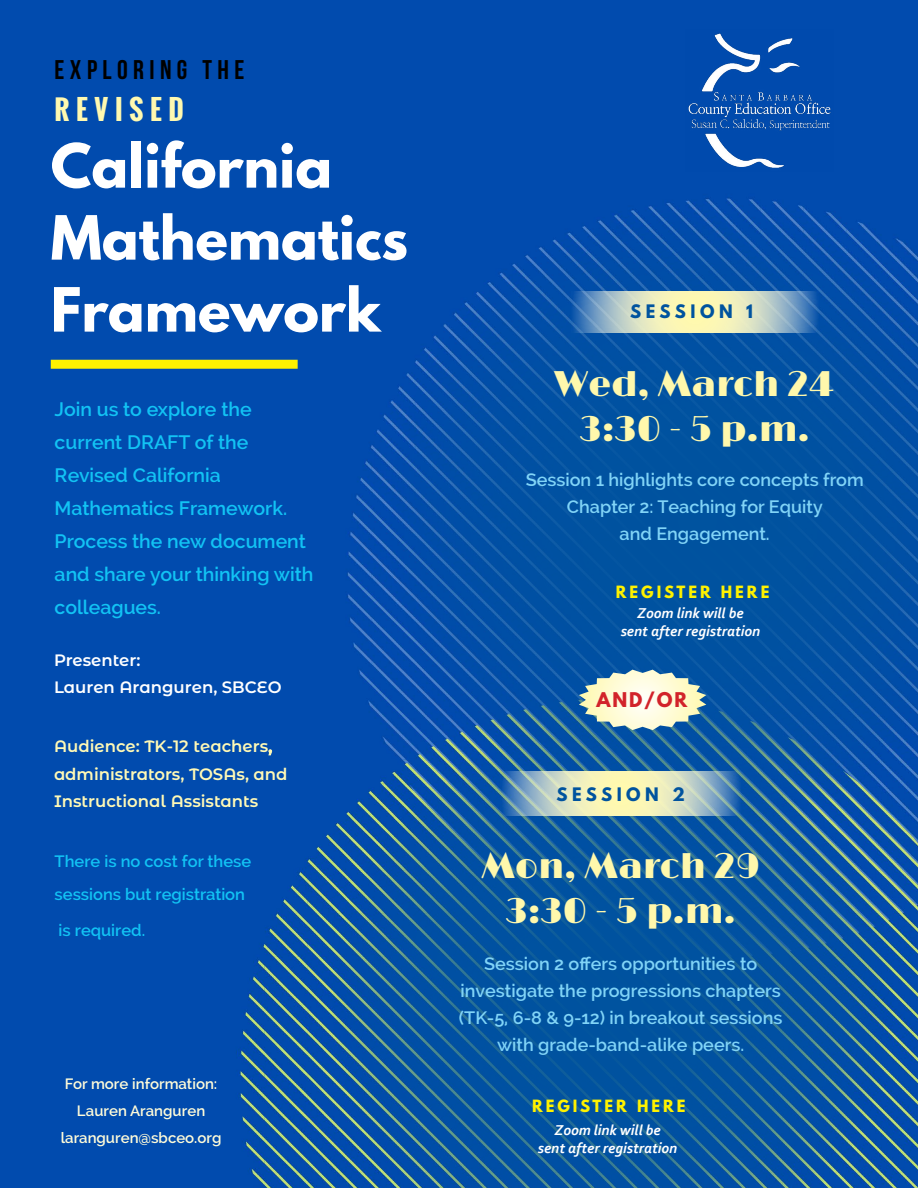
<style>
.page{position:relative;width:918px;height:1188px;background:#014bae}
.page>*{position:absolute;margin:0;border:0;box-sizing:border-box;transform-origin:0 0}
.t1{font:700 54px/72px "League Spartan";color:#fff}
.t2{font:36px "Limelight";color:#fff8ac}
.t3{font:700 27px/42.2px "Bebas Neue";letter-spacing:.2em;color:#000}
.t4{font:600 19.5px/33px "Raleway";color:#12c3f4}
.t5{font:600 18px/27px "Raleway";color:#81d4f7;text-align:center}
.t6{font:700 18px "League Spartan";color:#d2232a}
.t7{font:600 16.5px/27.5px "Montserrat Alternates";color:#fff9b6}
.t8{font:600 16.5px/33px "Raleway";color:#12c3f4}
.t9{font:600 16.5px/27px "Montserrat Alternates";color:#fff}
.t10{font:700 16.5px "League Spartan";color:#00539f}
.t11{font:italic 700 15px/18px "Corbel";color:#fff;text-align:center}
.t12{font:600 15px "Raleway";color:#fffcd9}
.t13{font:700 15px "League Spartan";letter-spacing:.2em;color:#fff200}
.s1{font-family:"Oswald";color:#fff9b0}
</style>
<div class="page">
<svg style="left:389px;top:212px;width:529px;height:616px;background:#0552a6"></svg>
<svg style="left:332px;top:719px;width:561px;height:469px;background:#105aa0"></svg>
<div style="left:51px;top:360px;width:247px;height:9px;background:#fff200"></div>
<img style="left:685px;top:29px;width:149px;height:142px">
<svg style="left:571px;top:291px;width:247px;height:41px;background:#b9cabd"></svg>
<svg style="left:501px;top:771px;width:240px;height:44px;background:#bccdbc"></svg>
<svg style="left:579px;top:670px;width:127px;height:60px;background:#b8ccc7"></svg>
<h1 class="t3" style="left:55px;top:48px;width:191px">EXPLORING THE<br><span class="s1">REVISED</span></h1>
<h1 class="t1" style="left:51px;top:129px;width:283px">California</h1>
<h1 class="t1" style="left:51px;top:201px;width:359px">Mathematics<br>Framework</h1>
<p class="t4" style="left:55px;top:392px;width:260px">Join us to explore the current DRAFT of the<br>Revised California<br>Mathematics Framework.<br>Process the new document and share your thinking with colleagues.</p>
<p class="t9" style="left:54px;top:646px;width:229px">Presenter:<br>Lauren Aranguren, SBCEO</p>
<p class="t7" style="left:54px;top:732px;width:235px">Audience: TK-12 teachers, administrators, TOSAs, and<br>Instructional Assistants</p>
<p class="t8" style="left:55px;top:845px;width:198px">There is no cost for these sessions but registration</p>
<p class="t8" style="left:59px;top:914px;width:88px">is required.</p>
<p class="t10" style="left:630px;top:298px;width:124px">S E S S I O N 1</p>
<p class="t2" style="left:554px;top:362px;width:283px">Wed, March 24</p>
<p class="t2" style="left:580px;top:407px;width:232px">3:30 - 5 p.m.</p>
<p class="t5" style="left:526px;top:466px;width:339px">Session 1 highlights core concepts from<br>Chapter 2: Teaching for Equity<br>and Engagement.</p>
<h5 class="t13" style="left:616px;top:580px;width:155px">REGISTER HERE</h5>
<p class="t11" style="left:621px;top:604px;width:141px">Zoom link will be<br>sent after registration</p>
<p class="t6" style="left:597px;top:686px;width:92px">AND/OR</p>
<p class="t10" style="left:557px;top:781px;width:130px">S E S S I O N 2</p>
<p class="t2" style="left:481px;top:845px;width:280px">Mon, March 29</p>
<p class="t2" style="left:506px;top:890px;width:232px">3:30 - 5 p.m.</p>
<h4 class="t5" style="left:484px;top:950px;width:275px">Session 2 offers opportunities to</h4>
<p class="t5" style="left:459px;top:977px;width:325px">investigate the progressions chapters (TK-5, 6-8 &amp; 9-12) in breakout sessions with grade-band-alike peers.</p>
<p class="t12" style="left:65px;top:1076px;width:154px">For more information:</p>
<p class="t12" style="left:77px;top:1103px;width:130px">Lauren Aranguren</p>
<h5 class="t13" style="left:532px;top:1094px;width:155px">REGISTER HERE</h5>
<p class="t11" style="left:554px;top:1121px;width:108px">Zoom link will be</p>
<p class="t12" style="left:61px;top:1130px;width:162px">laranguren@sbceo.org</p>
<p class="t11" style="left:538px;top:1139px;width:141px">sent after registration</p>
</div>
